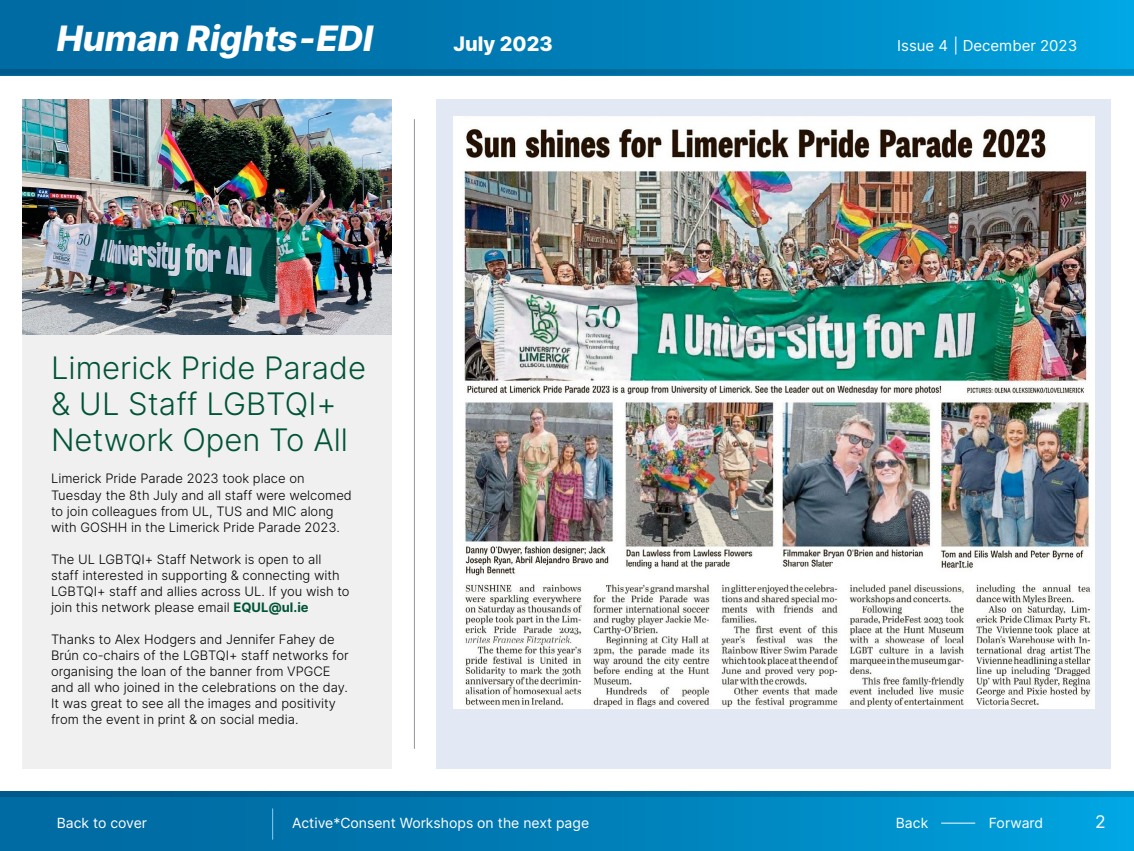
<style>
.page{position:relative;width:1134px;height:851px;background:#fff}
.page>*{position:absolute;margin:0;border:0;box-sizing:border-box;transform-origin:0 0}
.t1{font:italic 800 35px "Inter";letter-spacing:-.005em;color:#fff}
.t2{font:300 31px/36px "Inter";color:#005336}
.t3{font:800 20px "Inter";color:#fff}
.t4{font:17.5px "Inter";color:#fff}
.t5{font:15px "Inter";color:#fff}
.t6{font:14px "Inter";color:#fff}
.t7{font:300 13px/16px "Inter";color:#000}
.s1{font-weight:700;color:#005336}
</style>
<div class="page">
<div style="left:0;top:791px;width:1134px;height:59px;background:linear-gradient(to right,#006399,#01a0db)"></div>
<div style="left:0;top:0;width:1134px;height:75px;background:linear-gradient(to right,#006399,#009fdb)"></div>
<svg style="left:0;top:791px;width:1134px;height:6px;background:#006b9e"></svg>
<svg style="left:0;top:69px;width:1134px;height:6px;background:#006b9e"></svg>
<hr style="left:941px;top:822px;width:34px;height:1px;background:#fff">
<hr style="left:272px;top:808px;width:1px;height:31px;background:#87cdf1">
<div style="left:437px;top:99px;width:674px;height:669px;background:#e2e9f4"></div>
<div style="left:23px;top:99px;width:369px;height:669px;background:#f0f0f1"></div>
<hr style="left:414px;top:119px;width:1px;height:629px;background:#939598">
<img style="left:23px;top:99px;width:368px;height:235px">
<img style="left:454px;top:116px;width:640px;height:592px">
<h1 class="t1" style="left:57px;top:13px;width:318px">Human Rights-EDI</h1>
<h3 class="t3" style="left:454px;top:29px;width:101px">July 2023</h3>
<h2 class="t2" style="left:51px;top:349px;width:317px">Limerick Pride Parade &amp; UL Staff LGBTQI+<br>Network Open To All</h2>
<p class="t7" style="left:51px;top:470px;width:302px">Limerick Pride Parade 2023 took place on Tuesday the 8th July and all staff were welcomed to join colleagues from UL, TUS and MIC along with GOSHH in the Limerick Pride Parade 2023.</p>
<p class="t7" style="left:51px;top:550px;width:300px">The UL LGBTQI+ Staff Network is open to all staff interested in supporting &amp; connecting with LGBTQI+ staff and allies across UL. If you wish to join this network please email <span class="s1">EQUL@ul.ie</span></p>
<p class="t7" style="left:51px;top:630px;width:299px">Thanks to Alex Hodgers and Jennifer Fahey de Brún co-chairs of the LGBTQI+ staff networks for organising the loan of the banner from VPGCE and all who joined in the celebrations on the day.<br>It was great to see all the images and positivity from the event in print &amp; on social media.</p>
<p class="t5" style="left:897px;top:35px;width:181px">Issue 4 | December 2023</p>
<p class="t6" style="left:57px;top:812px;width:92px">Back to cover</p>
<p class="t6" style="left:896px;top:812px;width:34px">Back</p>
<p class="t6" style="left:989px;top:812px;width:56px">Forward</p>
<h3 class="t4" style="left:1095px;top:809px;width:12px">2</h3>
<p class="t6" style="left:292px;top:812px;width:299px">Active*Consent Workshops on the next page</p>
</div>
